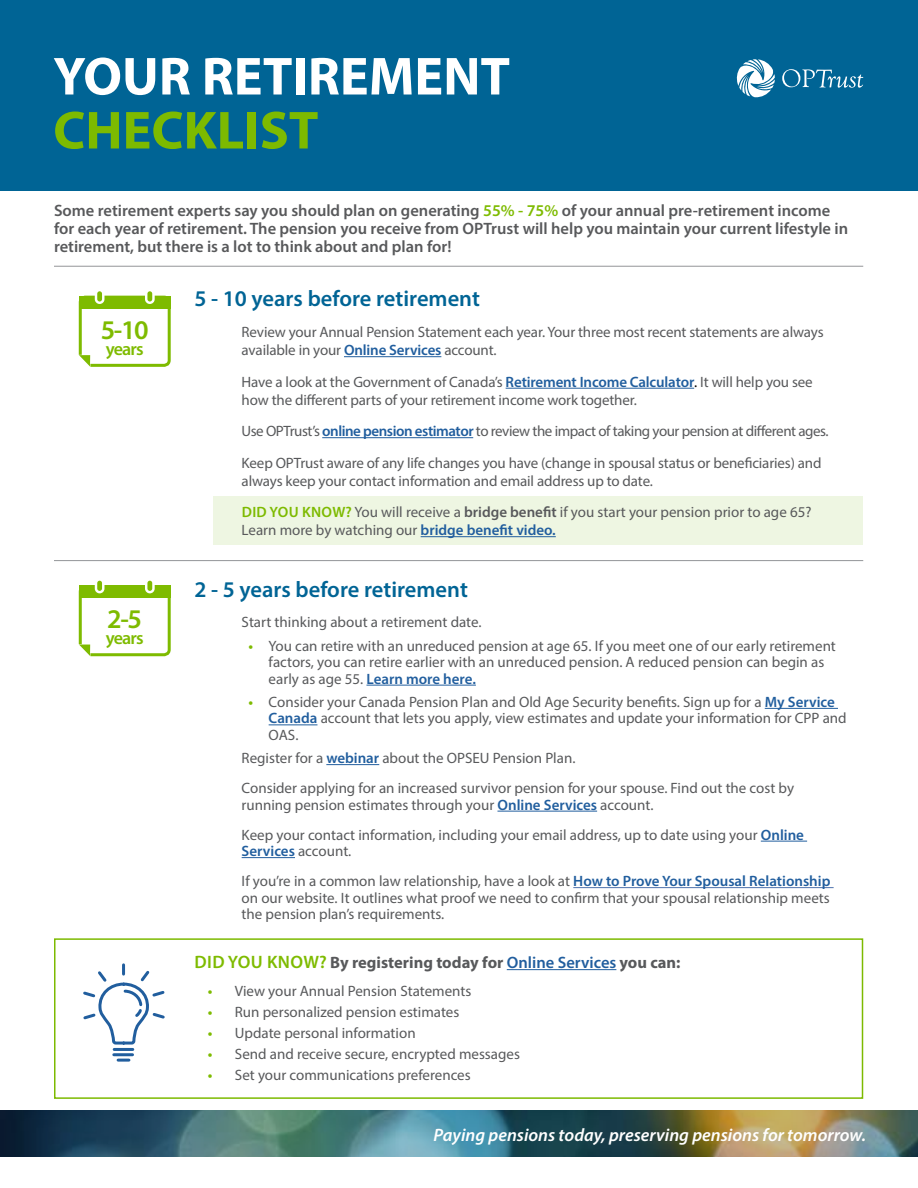
<style>
.page{position:relative;width:918px;height:1188px;background:#fff}
.page>*{position:absolute;margin:0;border:0;box-sizing:border-box;transform-origin:0 0}
.t1{font:700 54px "Myriad Pro";color:#fff}
.t2{font:700 54px "Myriad Pro";color:#7dba00}
.t3{font:600 27.15px "Myriad Pro";color:#7ebb00}
.t4{font:600 22.5px "Myriad Pro";color:#006495}
.t5{font:italic 600 18px "Myriad Pro";color:#fff}
.t6{font:600 18px "Myriad Pro";letter-spacing:-.05em;color:#7ebb00}
.t7{font:600 16.5px/18px "Myriad Pro";color:#58595b}
.t8{font:700 16.5px "Myriad Pro";color:#58595b}
.t9{font:15px/16.5px "Myriad Pro";color:#58595b}
.s1{color:#7ebb00}
.s2{font-weight:600;color:#215e9e}
.s3{color:#000}
.s4{font-weight:600;color:#7dba00}
.s5{font-weight:600}
.s6{font-weight:600;color:#7ebb00}
.s7{font-weight:600;font-size:18px;color:#7ebb00}
</style>
<div class="page">
<div style="left:54px;top:938px;width:809px;height:161px;border:2px solid #7dba00"></div>
<div style="left:213px;top:496px;width:650px;height:49px;background:#eef6e2"></div>
<div style="left:0;top:0;width:918px;height:190px;background:#006495"></div>
<svg style="left:737px;top:59px;width:38px;height:38px"></svg>
<svg style="left:782px;top:69px;width:81px;height:19px"></svg>
<hr style="left:344px;top:356px;width:97px;height:1px;background:#215e9e">
<hr style="left:506px;top:388px;width:188px;height:1px;background:#215e9e">
<hr style="left:322px;top:437px;width:151px;height:1px;background:#215e9e">
<hr style="left:421px;top:536px;width:135px;height:1px;background:#215e9e">
<hr style="left:54px;top:266px;width:809px;height:1px;background:#939598">
<hr style="left:54px;top:560px;width:809px;height:1px;background:#939598">
<hr style="left:366px;top:685px;width:110px;height:1px;background:#215e9e">
<hr style="left:765px;top:708px;width:73px;height:1px;background:#215e9e">
<hr style="left:269px;top:724px;width:48px;height:1px;background:#215e9e">
<hr style="left:326px;top:764px;width:53px;height:1px;background:#215e9e">
<hr style="left:497px;top:811px;width:100px;height:1px;background:#215e9e">
<hr style="left:761px;top:841px;width:46px;height:1px;background:#215e9e">
<hr style="left:242px;top:857px;width:53px;height:1px;background:#215e9e">
<hr style="left:573px;top:887px;width:261px;height:1px;background:#4f73ad">
<hr style="left:507px;top:969px;width:109px;height:1px;background:#215e9e">
<hr style="left:114px;top:1048px;width:19px;height:3px;background:#215e9e">
<hr style="left:114px;top:1053px;width:19px;height:3px;background:#215e9e">
<svg style="left:118px;top:1059px;width:11px;height:3px"></svg>
<svg style="left:83px;top:965px;width:82px;height:80px"></svg>
<img style="left:0;top:1110px;width:918px;height:47px">
<svg style="left:78px;top:590px;width:93px;height:67px"></svg>
<div style="left:79px;top:585px;width:92px;height:13px;background:#7ebb00"></div>
<div style="left:96px;top:579px;width:7px;height:13px;background:#7ebb00;border-radius:4px"></div>
<div style="left:95px;top:578px;width:10px;height:15px;border:2px solid #fff;border-radius:4px"></div>
<div style="left:146px;top:579px;width:7px;height:13px;background:#7ebb00;border-radius:4px"></div>
<div style="left:145px;top:578px;width:10px;height:15px;border:2px solid #fff;border-radius:4px"></div>
<svg style="left:78px;top:295px;width:93px;height:72px"></svg>
<div style="left:79px;top:296px;width:92px;height:13px;background:#7ebb00"></div>
<div style="left:96px;top:290px;width:7px;height:13px;background:#7ebb00;border-radius:4px"></div>
<div style="left:95px;top:289px;width:10px;height:15px;border:2px solid #fff;border-radius:4px"></div>
<div style="left:146px;top:290px;width:7px;height:13px;background:#7ebb00;border-radius:4px"></div>
<div style="left:145px;top:289px;width:10px;height:15px;border:2px solid #fff;border-radius:4px"></div>
<h1 class="t1" style="left:53px;top:41px;width:458px">YOUR RETIREMENT</h1>
<h1 class="t2" style="left:53px;top:95px;width:267px">CHECKLIST</h1>
<p class="t7" style="left:54px;top:201px;width:796px">Some retirement experts say you should plan on generating <span class="s1">55% - 75%</span> of your annual pre-retirement income for each year of retirement. The pension you receive from OPTrust will help you maintain your current lifestyle in retirement, but there is a lot to think about and plan for!</p>
<h3 class="t4" style="left:194px;top:284px;width:287px">5 - 10 years before retirement</h3>
<p class="t9" style="left:242px;top:323px;width:583px;line-height:18px">Review your Annual Pension Statement each year. Your three most recent statements are always available in your <span class="s2">Online Services</span> account.</p>
<p class="t9" style="left:242px;top:372px;width:573px;line-height:18px">Have a look at the Government of Canada’s <span class="s2">Retirement Income Calculator</span><span class="s3">.</span> It will help you see how the different parts of your retirement income work together.</p>
<p class="t9" style="left:242px;top:415px;width:588px;line-height:31.5px">Use OPTrust’s <span class="s2">online pension estimator</span> to review the impact of taking your pension at different ages.<br>Keep OPTrust aware of any life changes you have (change in spousal status or beneficiaries) and</p>
<p class="t9" style="left:242px;top:465px;width:571px;line-height:31.5px">always keep your contact information and email address up to date.<br><span class="s4">DID YOU KNOW?</span> You will receive a <span class="s5">bridge benefit</span> if you start your pension prior to age 65?</p>
<p class="t9" style="left:242px;top:522px;width:316px">Learn more by watching our <span class="s2">bridge benefit video.</span></p>
<h2 class="t3" style="left:101px;top:312px;width:50px">5-10</h2>
<p class="t6" style="left:106px;top:337px;width:39px">years</p>
<h2 class="t3" style="left:107px;top:602px;width:36px">2-5</h2>
<p class="t6" style="left:106px;top:626px;width:39px">years</p>
<h3 class="t4" style="left:194px;top:576px;width:275px">2 - 5 years before retirement</h3>
<p class="t9" style="left:242px;top:614px;width:241px">Start thinking about a retirement date.</p>
<p class="t9" style="left:269px;top:637px;width:569px;text-indent:-20px"><span class="s6">•</span> You can retire with an unreduced pension at age 65. If you meet one of our early retirement factors, you can retire earlier with an unreduced pension. A reduced pension can begin as early as age 55. <span class="s2">Learn more here.</span></p>
<p class="t9" style="left:269px;top:693px;width:580px;text-indent:-20px"><span class="s6">•</span> Consider your Canada Pension Plan and Old Age Security benefits. Sign up for a <span class="s2">My Service<br>Canada</span> account that lets you apply, view estimates and update your information for CPP and<br>OAS.</p>
<p class="t9" style="left:242px;top:743px;width:554px;line-height:30px">Register for a <span class="s2">webinar</span> about the OPSEU Pension Plan.<br>Consider applying for an increased survivor pension for your spouse. Find out the cost by</p>
<p class="t9" style="left:242px;top:789px;width:564px;line-height:30px">running pension estimates through your <span class="s2">Online Services</span> account.<br>Keep your contact information, including your email address, up to date using your <span class="s2">Online</span></p>
<p class="t9" style="left:242px;top:836px;width:590px;line-height:30px"><span class="s2">Services</span> account.<br>If you’re in a common law relationship, have a look at <span class="s2">How to Prove Your Spousal Relationship</span></p>
<p class="t9" style="left:242px;top:889px;width:590px">on our website. It outlines what proof we need to confirm that your spousal relationship meets the pension plan’s requirements.</p>
<p class="t8" style="left:195px;top:952px;width:487px"><span class="s7">DID YOU KNOW?</span> By registering today for <span class="s2">Online Services</span> you can:</p>
<p class="t9" style="left:208px;top:982px;width:265px"><span class="s6">•</span> View your Annual Pension Statements</p>
<p class="t9" style="left:208px;top:1003px;width:253px"><span class="s6">•</span> Run personalized pension estimates</p>
<p class="t9" style="left:208px;top:1024px;width:209px"><span class="s6">•</span> Update personal information</p>
<p class="t9" style="left:208px;top:1045px;width:314px"><span class="s6">•</span> Send and receive secure, encrypted messages</p>
<p class="t9" style="left:208px;top:1066px;width:264px"><span class="s6">•</span> Set your communications preferences</p>
<p class="t5" style="left:434px;top:1123px;width:434px">Paying pensions today, preserving pensions for tomorrow.</p>
</div>
